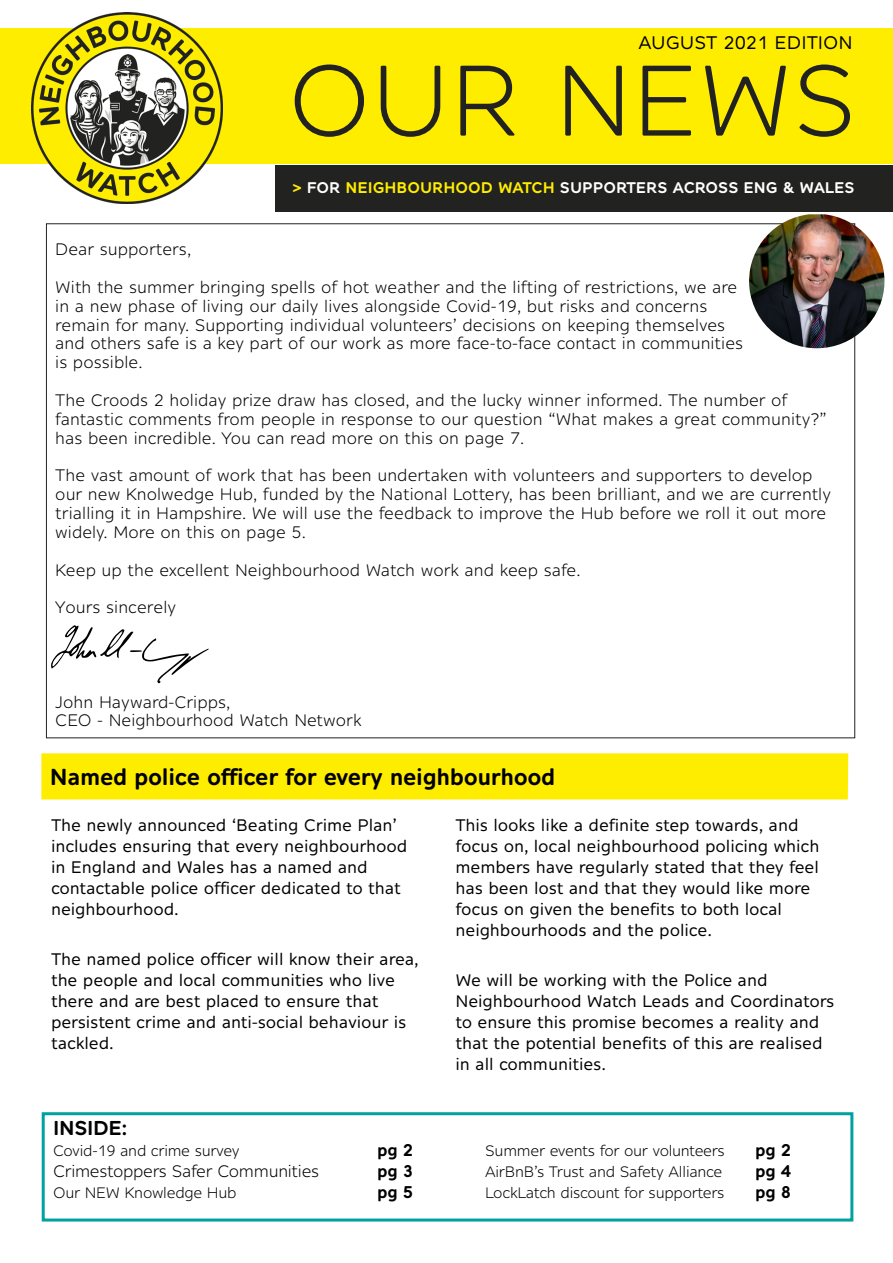
<style>
.page{position:relative;width:893px;height:1263px;background:#fff}
.page>*{position:absolute;margin:0;border:0;box-sizing:border-box;transform-origin:0 0}
.t1{font:600 22.5px "Alleyn";letter-spacing:-.02em;color:#000}
.t2{font:600 19.5px "Alleyn";letter-spacing:-.02em;color:#000}
.t3{font:18px "Alleyn";color:#000}
.t4{font:16.5px/18.9px "Alleyn";color:#000}
.t5{font:16.5px/21px "Alleyn";letter-spacing:-.01em;color:#000}
.t6{font:16.5px "Alleyn";letter-spacing:-.02em;color:#000}
.t7{font:600 16.5px "Alleyn";letter-spacing:-.02em;color:#000}
.t8{font:15px "Alleyn";letter-spacing:-.02em;color:#000}
.t9{font:600 15px "Alleyn";color:#fff}
.s1{color:#ffed00}
</style>
<div class="page">
<div style="left:0;top:28px;width:893px;height:136px;background:#ffed00"></div>
<img style="left:31px;top:13px;width:191px;height:191px">
<svg style="left:295px;top:64px;width:555px;height:73px"></svg>
<div style="left:275px;top:165px;width:618px;height:47px;background:#222221"></div>
<svg style="left:51px;top:625px;width:158px;height:59px"></svg>
<img style="left:749px;top:214px;width:135px;height:134px">
<div style="left:42px;top:1112px;width:811px;height:109px;border:3px solid #00a1a1"></div>
<div style="left:41px;top:753px;width:807px;height:46px;background:#ffed00"></div>
<p class="t3" style="left:639px;top:32px;width:216px">AUGUST 2021 EDITION</p>
<p class="t9" style="left:292px;top:179px;width:564px"><span class="s1">&gt;</span> FOR <span class="s1">NEIGHBOURHOOD WATCH</span> SUPPORTERS ACROSS ENG &amp; WALES</p>
<p class="t4" style="left:55px;top:240px;width:137px">Dear supporters,</p>
<p class="t4" style="left:55px;top:277px;width:689px">With the summer bringing spells of hot weather and the lifting of restrictions, we are in a new phase of living our daily lives alongside Covid-19, but risks and concerns remain for many. Supporting individual volunteers’ decisions on keeping themselves and others safe is a key part of our work as more face-to-face contact in communities is possible.</p>
<p class="t4" style="left:55px;top:390px;width:773px">The Croods 2 holiday prize draw has closed, and the lucky winner informed. The number of fantastic comments from people in response to our question “What makes a great community?” has been incredible. You can read more on this on page 7.</p>
<p class="t4" style="left:55px;top:466px;width:777px">The vast amount of work that has been undertaken with volunteers and supporters to develop our new Knolwedge Hub, funded by the National Lottery, has been brilliant, and we are currently trialling it in Hampshire. We will use the feedback to improve the Hub before we roll it out more widely. More on this on page 5.</p>
<p class="t4" style="left:55px;top:560px;width:527px">Keep up the excellent Neighbourhood Watch work and keep safe.</p>
<p class="t4" style="left:55px;top:598px;width:122px">Yours sincerely</p>
<p class="t4" style="left:55px;top:692px;width:308px">John Hayward-Cripps,<br>CEO - Neighbourhood Watch Network</p>
<h1 class="t1" style="left:50px;top:763px;width:507px">Named police officer for every neighbourhood</h1>
<p class="t5" style="left:51px;top:814px;width:358px">The newly announced ‘Beating Crime Plan’ includes ensuring that every neighbourhood in England and Wales has a named and contactable police officer dedicated to that neighbourhood.</p>
<p class="t5" style="left:51px;top:949px;width:369px">The named police officer will know their area, the people and local communities who live there and are best placed to ensure that persistent crime and anti-social behaviour is tackled.</p>
<p class="t5" style="left:455px;top:814px;width:366px">This looks like a definite step towards, and focus on, local neighbourhood policing which members have regularly stated that they feel has been lost and that they would like more focus on given the benefits to both local neighbourhoods and the police.</p>
<p class="t5" style="left:455px;top:970px;width:381px">We will be working with the Police and Neighbourhood Watch Leads and Coordinators to ensure this promise becomes a reality and that the potential benefits of this are realised in all communities.</p>
<p class="t2" style="left:53px;top:1116px;width:76px">INSIDE:</p>
<p class="t8" style="left:53px;top:1142px;width:188px">Covid-19 and crime survey</p>
<p class="t7" style="left:377px;top:1140px;width:38px">pg 2</p>
<p class="t8" style="left:485px;top:1142px;width:241px">Summer events for our volunteers</p>
<p class="t7" style="left:755px;top:1140px;width:38px">pg 2</p>
<p class="t6" style="left:53px;top:1161px;width:267px">Crimestoppers Safer Communities</p>
<p class="t7" style="left:377px;top:1161px;width:38px">pg 3</p>
<p class="t8" style="left:485px;top:1163px;width:239px">AirBnB’s Trust and Safety Alliance</p>
<p class="t7" style="left:755px;top:1161px;width:38px">pg 4</p>
<p class="t8" style="left:53px;top:1184px;width:185px">Our NEW Knowledge Hub</p>
<p class="t7" style="left:377px;top:1182px;width:38px">pg 5</p>
<p class="t8" style="left:485px;top:1184px;width:241px">LockLatch discount for supporters</p>
<p class="t7" style="left:755px;top:1182px;width:38px">pg 8</p>
</div>
